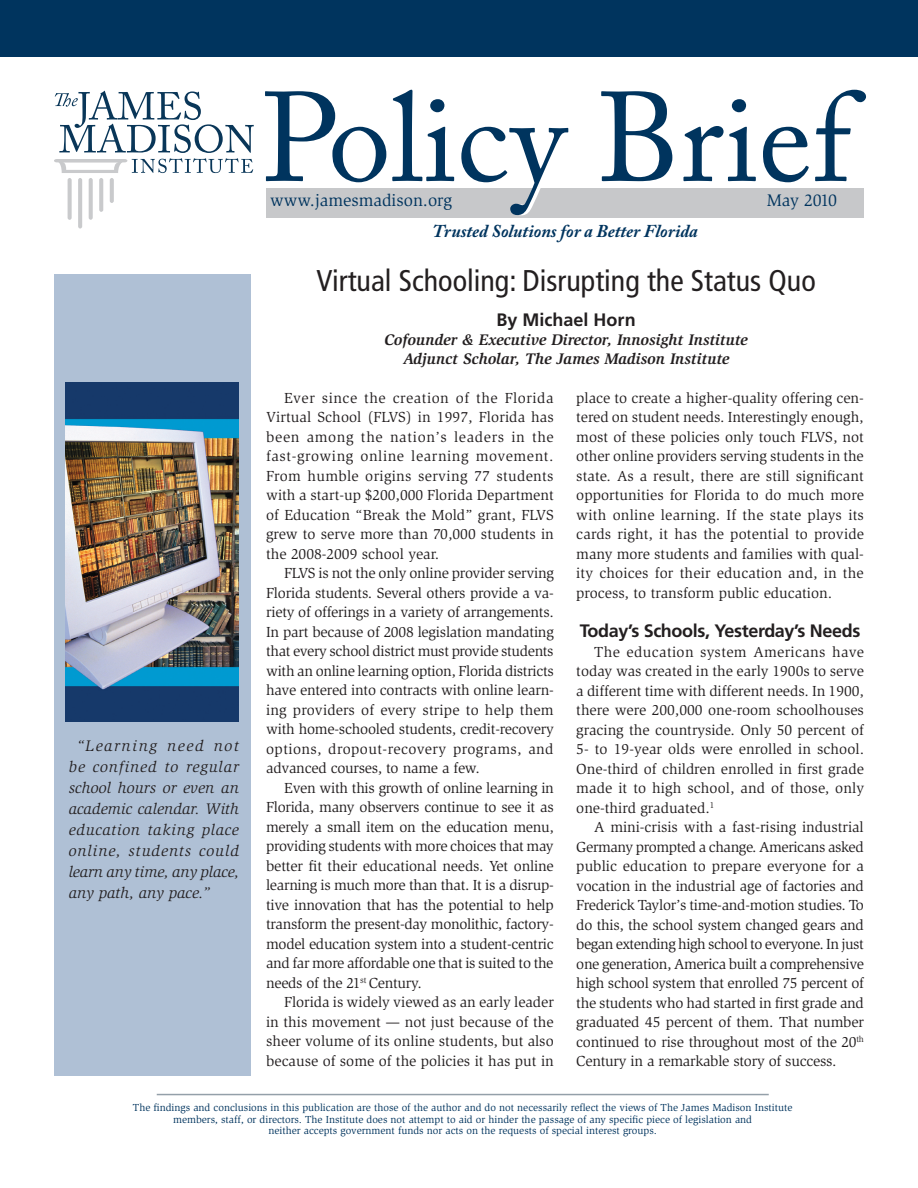
<style>
.page{position:relative;width:918px;height:1188px;background:#fff}
.page>*{position:absolute;margin:0;border:0;box-sizing:border-box;transform-origin:0 0}
.t1{font:126px "Adobe Caslon Pro";color:#00345e}
.Head{font:condensed 30px "Frutiger";color:#231f20}
.t2{font:italic 700 18px "Adobe Caslon Pro";color:#00345e}
.Subhead{font:700 18px "Frutiger";letter-spacing:-.02em;color:#231f20}
.Author{font:700 18px "Frutiger";color:#231f20}
.t3{font:17.25px "Slimbach";color:#00345e}
.Bod{font:italic 15.75px/21px "Slimbach";color:#231f20;text-align:justify}
.Authors_title{font:italic 700 15.75px "Slimbach";color:#231f20}
.Bod-2{font:15px/19.5px "Slimbach";color:#231f20;text-align:justify}
.Bod-3{font:10.5px/11.2px "Slimbach";color:#00345e;text-align:center}
</style>
<div class="page">
<div style="left:266px;top:188px;width:598px;height:30px;background:#c7c8ca"></div>
<div style="left:0;top:0;width:918px;height:57px;background:#00345e"></div>
<div style="left:54px;top:274px;width:196px;height:802px;background:#afc0d5"></div>
<hr style="left:110px;top:178px;width:4px;height:25px;background:#c9cacc;border-radius:2px">
<hr style="left:99px;top:178px;width:4px;height:34px;background:#c9cacc;border-radius:2px">
<svg style="left:89px;top:178px;width:4px;height:42px"></svg>
<hr style="left:78px;top:178px;width:4px;height:51px;background:#c9cacc;border-radius:2px">
<svg style="left:68px;top:178px;width:4px;height:42px"></svg>
<svg style="left:54px;top:91px;width:200px;height:82px"></svg>
<hr style="left:157px;top:1094px;width:612px;height:1px;background:#94a0a9">
<img style="left:66px;top:382px;width:173px;height:340px">
<p class="t1" style="left:261px;top:64px;width:591px">Policy Brief</p>
<p class="t3" style="left:270px;top:191px;width:183px">www.jamesmadison.org</p>
<p class="t3" style="left:767px;top:191px;width:72px">May 2010</p>
<p class="Bod" style="left:69px;top:735px;width:172px;text-indent:8px">“Learning need not be confined to regular school hours or even an academic calendar. With education taking place online, students could learn any time, any place, any path, any pace.”</p>
<p class="t2" style="left:432px;top:221px;width:267px">Trusted Solutions for a Better Florida</p>
<p class="Head" style="left:317px;top:263px;width:501px">Virtual Schooling: Disrupting the Status Quo</p>
<p class="Author" style="left:497px;top:309px;width:141px">By Michael Horn</p>
<p class="Authors_title" style="left:385px;top:330px;width:365px">Cofounder &amp; Executive Director, Innosight Institute</p>
<p class="Authors_title" style="left:403px;top:349px;width:328px">Adjunct Scholar, The James Madison Institute</p>
<p class="Bod-2" style="left:266px;top:388px;width:289px;text-indent:18px">Ever since the creation of the Florida Virtual School (FLVS) in 1997, Florida has been among the nation’s leaders in the fast-growing online learning movement.<br>From humble origins serving 77 students with a start-up $200,000 Florida Department of Education “Break the Mold” grant, FLVS grew to serve more than 70,000 students in the 2008-2009 school year.</p>
<p class="Bod-2" style="left:266px;top:564px;width:289px;text-indent:18px">FLVS is not the only online provider serving Florida students. Several others provide a va&shy;riety of offerings in a variety of arrangements.<br>In part because of 2008 legislation mandating that every school district must provide students with an online learning option, Florida districts have entered into contracts with online learn&shy;ing providers of every stripe to help them with home-schooled students, credit-recovery options, dropout-recovery programs, and advanced courses, to name a few.</p>
<p class="Bod-2" style="left:266px;top:778px;width:289px;text-indent:18px">Even with this growth of online learning in Florida, many observers continue to see it as merely a small item on the education menu, providing students with more choices that may better fit their educational needs. Yet online learning is much more than that. It is a disrup&shy;tive innovation that has the potential to help transform the present-day monolithic, factory&shy;model education system into a student-centric and far more affordable one that is suited to the needs of the 21<sup>st</sup> Century.</p>
<p class="Bod-2" style="left:266px;top:993px;width:289px;text-indent:18px">Florida is widely viewed as an early leader in this movement — not just because of the sheer volume of its online students, but also because of some of the policies it has put in</p>
<p class="Bod-2" style="left:576px;top:388px;width:289px">place to create a higher-quality offering cen&shy;tered on student needs. Interestingly enough, most of these policies only touch FLVS, not other online providers serving students in the state. As a result, there are still significant opportunities for Florida to do much more with online learning. If the state plays its cards right, it has the potential to provide many more students and families with qual&shy;ity choices for their education and, in the process, to transform public education.</p>
<p class="Subhead" style="left:580px;top:621px;width:282px">Today’s Schools, Yesterday’s Needs</p>
<p class="Bod-2" style="left:576px;top:642px;width:289px;text-indent:18px">The education system Americans have today was created in the early 1900s to serve a different time with different needs. In 1900, there were 200,000 one-room schoolhouses gracing the countryside. Only 50 percent of 5- to 19-year olds were enrolled in school.<br>One-third of children enrolled in first grade made it to high school, and of those, only one-third graduated.<sup>1</sup></p>
<p class="Bod-2" style="left:576px;top:818px;width:289px;text-indent:18px">A mini-crisis with a fast-rising industrial Germany prompted a change. Americans asked public education to prepare everyone for a vocation in the industrial age of factories and Frederick Taylor’s time-and-motion studies. To do this, the school system changed gears and began extending high school to everyone. In just one generation, America built a comprehensive high school system that enrolled 75 percent of the students who had started in first grade and graduated 45 percent of them. That number continued to rise throughout most of the 20<sup>th </sup>Century in a remarkable story of success.</p>
<p class="Bod-3" style="left:133px;top:1102px;width:661px">The findings and conclusions in this publication are those of the author and do not necessarily reflect the views of The James Madison Institute members, staff, or directors. The Institute does not attempt to aid or hinder the passage of any specific piece of legislation and<br>neither accepts government funds nor acts on the requests of special interest groups.</p>
</div>
